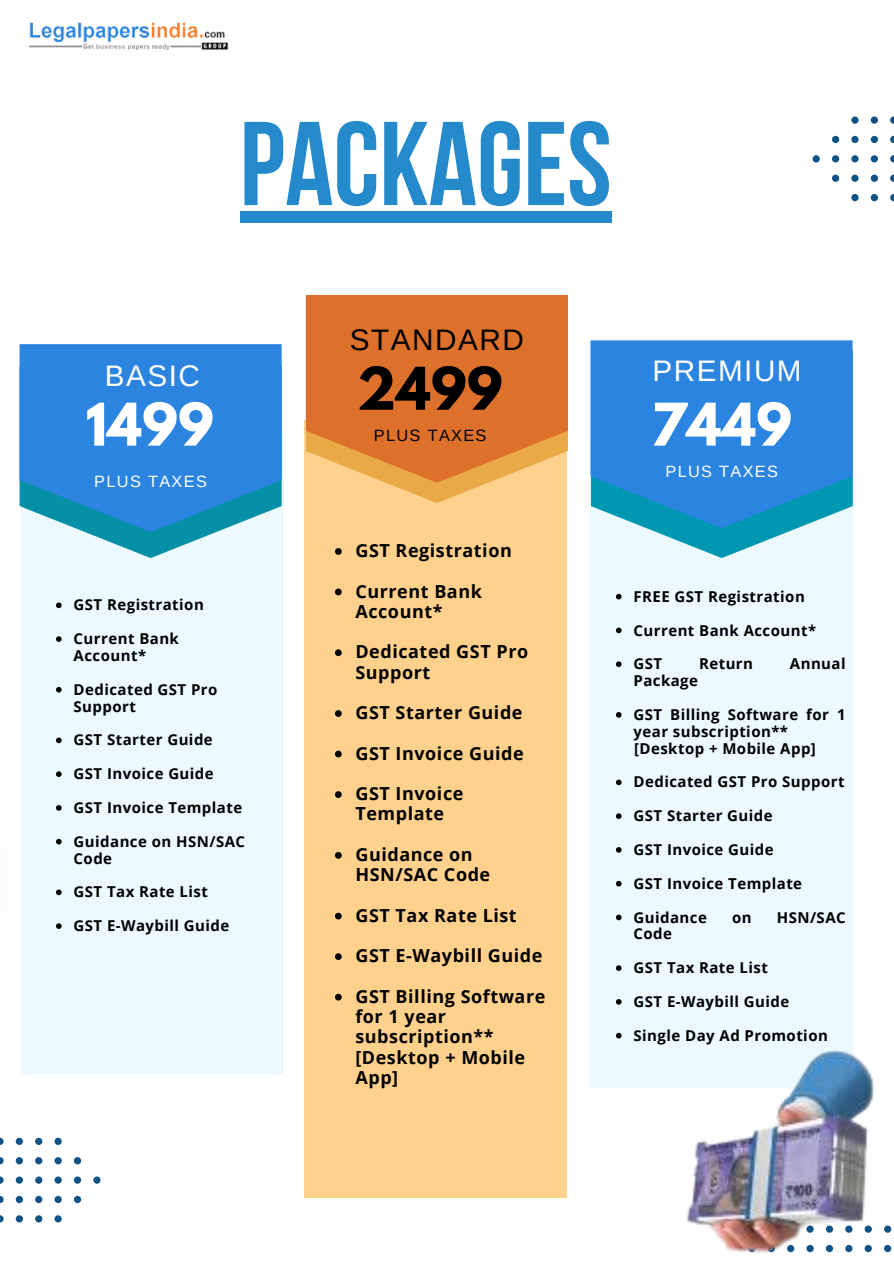
<style>
.page{position:relative;width:894px;height:1264px;background:#fff}
.page>*{position:absolute;margin:0;border:0;box-sizing:border-box;transform-origin:0 0}
.t1{font:700 118.8px "Bebas Neue";color:#258acb}
.t2{font:700 52.05px "League Spartan";color:#fff}
.t3{font:700 52.05px "League Spartan";color:#000}
.t4{font:29.7px "Arimo";letter-spacing:.05em;color:#fff}
.t5{font:29.7px "Arimo";letter-spacing:.05em;color:#000}
.t6{font:700 18px/20.2px "Open Sans";letter-spacing:.03em;color:#000}
.t7{font:16.35px "Arimo";letter-spacing:.08em;color:#fff}
.t8{font:16.35px "Arimo";letter-spacing:.08em;color:#000}
.t9{font:700 15px/16.8px "Open Sans";letter-spacing:.03em;color:#000}
</style>
<div class="page">
<div style="left:851px;top:194px;width:7px;height:7px;background:#0f5286;border-radius:50%"></div>
<div style="left:851px;top:175px;width:7px;height:7px;background:#0f5286;border-radius:50%"></div>
<div style="left:851px;top:155px;width:7px;height:7px;background:#0f5286;border-radius:50%"></div>
<div style="left:851px;top:136px;width:7px;height:7px;background:#0f5286;border-radius:50%"></div>
<div style="left:851px;top:116px;width:7px;height:8px;background:#0f5286;border-radius:50%"></div>
<div style="left:870px;top:194px;width:7px;height:7px;background:#0f5286;border-radius:50%"></div>
<div style="left:870px;top:175px;width:7px;height:7px;background:#0f5286;border-radius:50%"></div>
<div style="left:870px;top:155px;width:7px;height:7px;background:#0f5286;border-radius:50%"></div>
<div style="left:870px;top:136px;width:7px;height:7px;background:#0f5286;border-radius:50%"></div>
<svg style="left:870px;top:116px;width:7px;height:8px"></svg>
<svg style="left:890px;top:194px;width:3px;height:7px"></svg>
<svg style="left:890px;top:175px;width:3px;height:7px"></svg>
<svg style="left:890px;top:155px;width:3px;height:7px"></svg>
<svg style="left:890px;top:136px;width:3px;height:7px"></svg>
<div style="left:812px;top:155px;width:7px;height:7px;background:#0f5286;border-radius:50%"></div>
<div style="left:831px;top:175px;width:8px;height:7px;background:#0f5286;border-radius:50%"></div>
<div style="left:831px;top:155px;width:8px;height:7px;background:#0f5286;border-radius:50%"></div>
<div style="left:831px;top:136px;width:8px;height:7px;background:#0f5286;border-radius:50%"></div>
<svg style="left:890px;top:116px;width:3px;height:8px"></svg>
<img style="left:29px;top:22px;width:199px;height:29px">
<div style="left:93px;top:1176px;width:7px;height:7px;background:#0f5286;border-radius:50%"></div>
<div style="left:74px;top:1157px;width:7px;height:7px;background:#0f5286;border-radius:50%"></div>
<div style="left:74px;top:1176px;width:7px;height:7px;background:#0f5286;border-radius:50%"></div>
<div style="left:74px;top:1195px;width:7px;height:8px;background:#0f5286;border-radius:50%"></div>
<div style="left:21px;top:434px;width:262px;height:639px;background:#ecfaff"></div>
<div style="left:304px;top:420px;width:262px;height:777px;background:#ffd18c"></div>
<div style="left:590px;top:444px;width:262px;height:643px;background:#ecfaff"></div>
<svg style="left:85px;top:532px;width:131px;height:26px"></svg>
<svg style="left:387px;top:483px;width:180px;height:20px"></svg>
<svg style="left:646px;top:528px;width:152px;height:30px"></svg>
<svg style="left:20px;top:344px;width:261px;height:188px;background:#2b87db"></svg>
<svg style="left:306px;top:295px;width:261px;height:188px;background:#df7a33"></svg>
<svg style="left:590px;top:340px;width:262px;height:188px;background:#2c89db"></svg>
<svg style="left:335px;top:548px;width:6px;height:7px"></svg>
<svg style="left:335px;top:588px;width:6px;height:7px"></svg>
<svg style="left:335px;top:649px;width:6px;height:7px"></svg>
<svg style="left:335px;top:710px;width:6px;height:7px"></svg>
<svg style="left:335px;top:750px;width:6px;height:7px"></svg>
<svg style="left:335px;top:791px;width:6px;height:7px"></svg>
<svg style="left:335px;top:852px;width:6px;height:6px"></svg>
<svg style="left:335px;top:912px;width:6px;height:7px"></svg>
<svg style="left:335px;top:953px;width:6px;height:7px"></svg>
<svg style="left:335px;top:993px;width:6px;height:7px"></svg>
<svg style="left:616px;top:594px;width:5px;height:5px"></svg>
<svg style="left:616px;top:627px;width:5px;height:6px"></svg>
<svg style="left:616px;top:661px;width:5px;height:6px"></svg>
<svg style="left:616px;top:712px;width:5px;height:5px"></svg>
<svg style="left:616px;top:779px;width:5px;height:6px"></svg>
<svg style="left:616px;top:813px;width:5px;height:6px"></svg>
<svg style="left:616px;top:847px;width:5px;height:5px"></svg>
<svg style="left:616px;top:880px;width:5px;height:6px"></svg>
<svg style="left:615px;top:914px;width:6px;height:6px"></svg>
<svg style="left:616px;top:965px;width:5px;height:5px"></svg>
<svg style="left:616px;top:999px;width:5px;height:5px"></svg>
<svg style="left:0;top:438px;width:62px;height:785px"></svg>
<div style="left:240px;top:212px;width:371px;height:11px;background:#258acb"></div>
<img style="left:600px;top:1015px;width:292px;height:238px">
<p class="t1" style="left:240px;top:116px;width:373px">PACKAGES</p>
<p class="t4" style="left:105px;top:359px;width:97px">BASIC</p>
<h3 class="t2" style="left:86px;top:399px;width:129px">1499</h3>
<p class="t7" style="left:94px;top:472px;width:114px">PLUS TAXES</p>
<p class="t9" style="left:74px;top:596px;width:132px">GST Registration</p>
<p class="t9" style="left:74px;top:630px;width:107px">Current Bank<br>Account*</p>
<p class="t9" style="left:74px;top:680px;width:145px">Dedicated GST Pro<br>Support</p>
<p class="t9" style="left:74px;top:731px;width:141px">GST Starter Guide</p>
<p class="t9" style="left:74px;top:765px;width:142px">GST Invoice Guide</p>
<h6 class="t9" style="left:74px;top:798px;width:170px">GST Invoice Template</h6>
<p class="t9" style="left:74px;top:832px;width:173px">Guidance on HSN/SAC<br>Code</p>
<p class="t9" style="left:74px;top:883px;width:136px">GST Tax Rate List</p>
<p class="t9" style="left:74px;top:916px;width:157px">GST E-Waybill Guide</p>
<h1 class="t5" style="left:350px;top:323px;width:175px">STANDARD</h1>
<p class="t3" style="left:357px;top:363px;width:147px">2499</p>
<p class="t8" style="left:374px;top:426px;width:114px">PLUS TAXES</p>
<p class="t6" style="left:355px;top:540px;width:158px">GST Registration</p>
<p class="t6" style="left:355px;top:580px;width:128px">Current Bank<br>Account*</p>
<p class="t6" style="left:355px;top:641px;width:174px">Dedicated GST Pro<br>Support</p>
<p class="t6" style="left:355px;top:702px;width:168px">GST Starter Guide</p>
<p class="t6" style="left:355px;top:742px;width:170px">GST Invoice Guide</p>
<p class="t6" style="left:355px;top:783px;width:109px">GST Invoice<br>Template</p>
<p class="t6" style="left:355px;top:843px;width:136px">Guidance on<br>HSN/SAC Code</p>
<p class="t6" style="left:355px;top:904px;width:163px">GST Tax Rate List</p>
<h3 class="t6" style="left:355px;top:945px;width:188px">GST E-Waybill Guide</h3>
<p class="t6" style="left:355px;top:985px;width:191px">GST Billing Software for 1 year subscription** [Desktop + Mobile<br>App]</p>
<p class="t4" style="left:652px;top:354px;width:151px">PREMIUM</p>
<p class="t2" style="left:650px;top:399px;width:143px">7449</p>
<p class="t7" style="left:665px;top:462px;width:114px">PLUS TAXES</p>
<p class="t9" style="left:633px;top:587px;width:173px">FREE GST Registration</p>
<p class="t9" style="left:633px;top:621px;width:184px">Current Bank Account*</p>
<p class="t9" style="left:633px;top:655px;width:30px">GST</p>
<p class="t9" style="left:698px;top:655px;width:55px">Return</p>
<p class="t9" style="left:789px;top:655px;width:57px">Annual</p>
<p class="t9" style="left:633px;top:672px;width:66px">Package</p>
<p class="t9" style="left:633px;top:705px;width:213px">GST Billing Software for 1 year subscription**</p>
<p class="t9" style="left:634px;top:739px;width:183px">[Desktop + Mobile App]</p>
<p class="t9" style="left:633px;top:773px;width:212px">Dedicated GST Pro Support</p>
<p class="t9" style="left:633px;top:807px;width:141px">GST Starter Guide</p>
<p class="t9" style="left:633px;top:840px;width:142px">GST Invoice Guide</p>
<p class="t9" style="left:633px;top:874px;width:170px">GST Invoice Template</p>
<p class="t9" style="left:633px;top:908px;width:75px">Guidance</p>
<p class="t9" style="left:731px;top:908px;width:21px">on</p>
<p class="t9" style="left:776px;top:908px;width:70px">HSN/SAC</p>
<p class="t9" style="left:633px;top:925px;width:40px">Code</p>
<p class="t9" style="left:633px;top:958px;width:136px">GST Tax Rate List</p>
<h3 class="t9" style="left:633px;top:992px;width:157px">GST E-Waybill Guide</h3>
<p class="t9" style="left:633px;top:1026px;width:196px">Single Day Ad Promotion</p>
</div>
